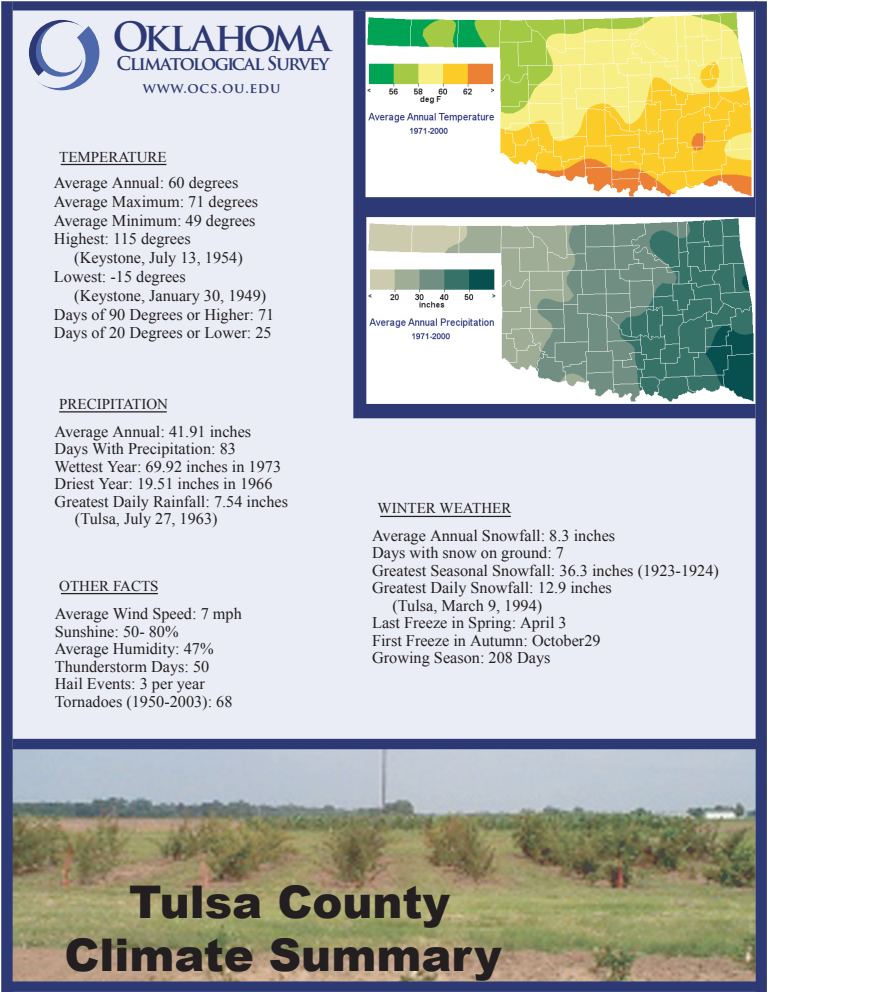
<style>
.page{position:relative;width:869px;height:992px;background:#fff}
.page>*{position:absolute;margin:0;border:0;box-sizing:border-box;transform-origin:0 0}
.t1{font:900 45px/53.8px "Arial";color:#231f20;text-align:center}
.t2{font:700 39.38px "Trajan Pro";letter-spacing:-.04em;color:#2d3974}
.t3{font:700 18.38px "Trajan Pro";letter-spacing:-.08em;color:#2d3974}
.t4{font:16.25px/18.8px "Times New Roman";color:#231f20}
.t5{font:15px "Times New Roman";color:#231f20}
.t6{font:700 13.75px "Trajan Pro";letter-spacing:.05em;color:#2d3974}
</style>
<div class="page">
<div style="left:8px;top:5px;width:750px;height:737px;background:#ebedf6"></div>
<img style="left:13px;top:749px;width:742px;height:232px">
<div style="left:13px;top:1px;width:743px;height:9px;background:#2d3974"></div>
<div style="left:12px;top:738px;width:744px;height:11px;background:#2d3974"></div>
<div style="left:755px;top:1px;width:11px;height:990px;background:#2d3974"></div>
<div style="left:11px;top:981px;width:745px;height:10px;background:#2d3974"></div>
<div style="left:1px;top:1px;width:12px;height:990px;background:#2d3974"></div>
<div style="left:353px;top:10px;width:402px;height:408px;background:#2d3974"></div>
<svg style="left:29px;top:20px;width:70px;height:70px"></svg>
<img style="left:366px;top:217px;width:389px;height:187px">
<img style="left:365px;top:12px;width:388px;height:185px">
<svg style="left:60px;top:163px;width:107px;height:3px"></svg>
<svg style="left:59px;top:411px;width:108px;height:2px"></svg>
<svg style="left:60px;top:593px;width:98px;height:1px"></svg>
<svg style="left:380px;top:515px;width:131px;height:2px"></svg>
<h2 class="t2" style="left:112px;top:13px;width:220px">OKLAHOMA</h2>
<p class="t3" style="left:116px;top:52px;width:214px">CLIMATOLOGICAL SURVEY</p>
<p class="t6" style="left:143px;top:79px;width:139px">WWW.OCS.OU.EDU</p>
<p class="t5" style="left:59px;top:148px;width:109px">TEMPERATURE</p>
<p class="t4" style="left:54px;top:173px;width:206px">Average Annual: 60 degrees<br>Average Maximum: 71 degrees<br>Average Minimum: 49 degrees<br>Highest: 115 degrees</p>
<p class="t4" style="left:54px;top:248px;width:190px;text-indent:20px">(Keystone, July 13, 1954)<br>Lowest: -15 degrees</p>
<p class="t4" style="left:54px;top:286px;width:222px;text-indent:20px">(Keystone, January 30, 1949)<br>Days of 90 Degrees or Higher: 71<br>Days of 20 Degrees or Lower: 25</p>
<p class="t5" style="left:59px;top:395px;width:110px">PRECIPITATION</p>
<p class="t4" style="left:55px;top:421px;width:198px">Average Annual: 41.91 inches</p>
<p class="t4" style="left:55px;top:439px;width:183px">Days With Precipitation: 83</p>
<p class="t4" style="left:55px;top:456px;width:228px">Wettest Year: 69.92 inches in 1973</p>
<p class="t4" style="left:55px;top:474px;width:219px">Driest Year: 19.51 inches in 1966</p>
<p class="t4" style="left:55px;top:491px;width:235px">Greatest Daily Rainfall: 7.54 inches</p>
<p class="t4" style="left:75px;top:509px;width:144px">(Tulsa, July 27, 1963)</p>
<p class="t5" style="left:59px;top:577px;width:101px">OTHER FACTS</p>
<p class="t4" style="left:55px;top:604px;width:188px;line-height:17.5px">Average Wind Speed: 7 mph<br>Sunshine: 50- 80%<br>Average Humidity: 47%<br>Thunderstorm Days: 50<br>Hail Events: 3 per year<br>Tornadoes (1950-2003): 68</p>
<p class="t5" style="left:377px;top:499px;width:135px">WINTER WEATHER</p>
<p class="t4" style="left:372px;top:526px;width:244px">Average Annual Snowfall: 8.3 inches</p>
<p class="t4" style="left:372px;top:543px;width:193px">Days with snow on ground: 7</p>
<p class="t4" style="left:372px;top:561px;width:348px">Greatest Seasonal Snowfall: 36.3 inches (1923-1924)</p>
<p class="t4" style="left:372px;top:578px;width:241px">Greatest Daily Snowfall: 12.9 inches</p>
<p class="t4" style="left:392px;top:596px;width:151px">(Tulsa, March 9, 1994)</p>
<p class="t4" style="left:372px;top:613px;width:196px">Last Freeze in Spring: April 3</p>
<p class="t4" style="left:372px;top:631px;width:230px">First Freeze in Autumn: October29</p>
<p class="t4" style="left:372px;top:648px;width:180px">Growing Season: 208 Days</p>
<h1 class="t1" style="left:64px;top:875px;width:438px">Tulsa County<br>Climate Summary</h1>
</div>
